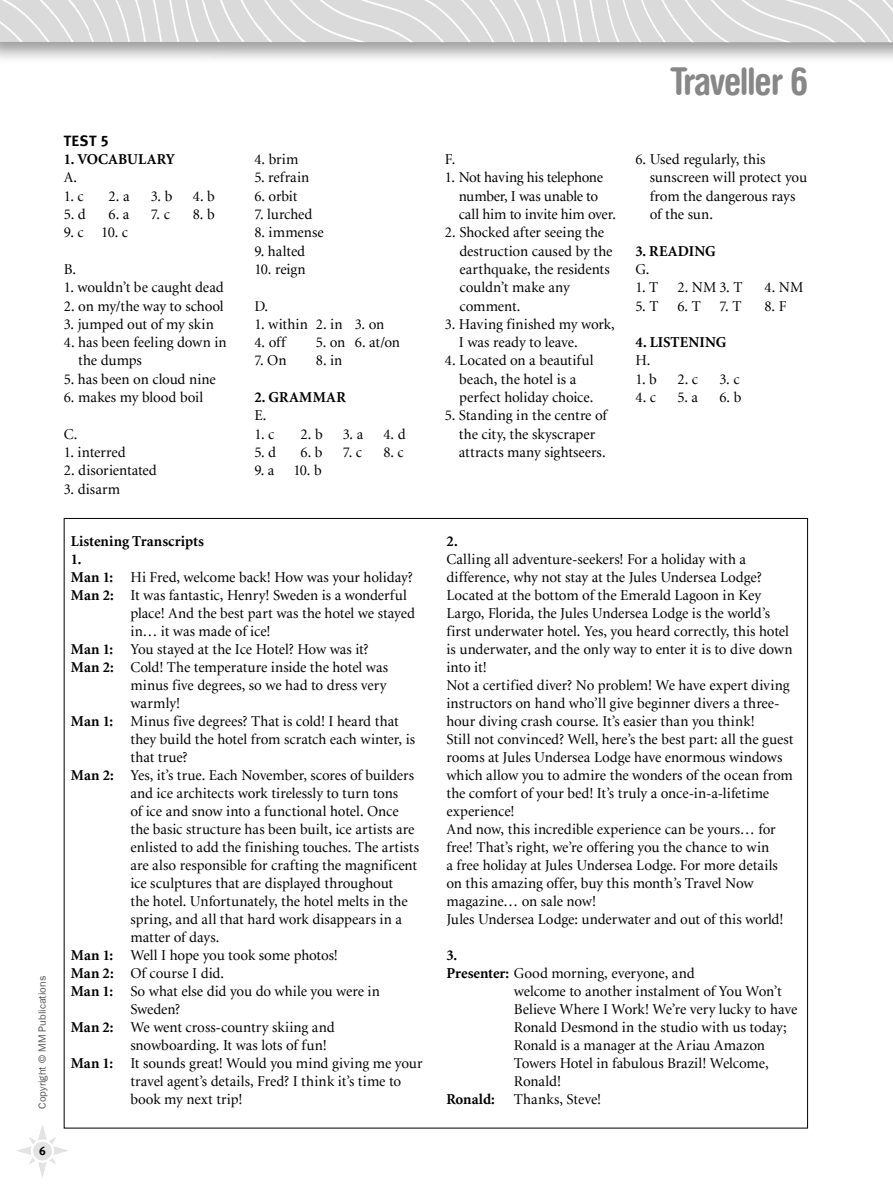
<style>
.page{position:relative;width:893px;height:1191px;background:#fff}
.page>*{position:absolute;margin:0;border:0;box-sizing:border-box;transform-origin:0 0}
.t1{font:700 condensed 37.65px "CF Smooth";letter-spacing:-.04em;color:#878787}
.t2{font:15px/18px "Minion Greek";color:#000}
.t3{font:700 15px "Minion Greek";letter-spacing:.005em;color:#000}
.t4{font:700 15px "Minion Greek";letter-spacing:.025em;color:#000}
.t5{font:15px "Meta Bold LF Caps";color:#000}
.t6{font:12px "Meta Bold LF Caps";color:#000}
.t7{font:10.5px "F1 Franklin G Book";color:#575756}
.s1{font-weight:700}
</style>
<div class="page">
<div style="left:0;top:0;width:893px;height:65px;background:#000;opacity:.4"></div>
<img style="left:0;top:0;width:893px;height:43px">
<svg style="left:17px;top:1124px;width:51px;height:54px"></svg>
<div style="left:33px;top:1141px;width:19px;height:19px;background:#e3e3e3;border-radius:50%"></div>
<p class="t5" style="left:64px;top:132px;width:47px">TEST 5</p>
<p class="t3" style="left:64px;top:152px;width:113px">1. VOCABULARY</p>
<p class="t2" style="left:64px;top:169px;width:15px">A.</p>
<p class="t2" style="left:64px;top:187px;width:22px">1. c</p>
<p class="t2" style="left:109px;top:187px;width:22px">2. a</p>
<p class="t2" style="left:151px;top:187px;width:23px">3. b</p>
<p class="t2" style="left:193px;top:187px;width:24px">4. b</p>
<p class="t2" style="left:64px;top:206px;width:23px">5. d</p>
<p class="t2" style="left:109px;top:206px;width:22px">6. a</p>
<p class="t2" style="left:151px;top:206px;width:21px">7. c</p>
<p class="t2" style="left:193px;top:206px;width:23px">8. b</p>
<p class="t2" style="left:64px;top:224px;width:66px">9. c 10. c</p>
<p class="t2" style="left:64px;top:261px;width:14px">B.</p>
<p class="t2" style="left:64px;top:279px;width:161px">1. wouldn’t be caught dead</p>
<p class="t2" style="left:64px;top:297px;width:161px">2. on my/the way to school</p>
<p class="t2" style="left:64px;top:315px;width:152px">3. jumped out of my skin</p>
<p class="t2" style="left:78px;top:334px;width:150px;text-indent:-14px">4. has been feeling down in the dumps</p>
<p class="t2" style="left:64px;top:370px;width:154px">5. has been on cloud nine</p>
<p class="t2" style="left:64px;top:389px;width:141px">6. makes my blood boil</p>
<p class="t2" style="left:64px;top:425px;width:15px">C.</p>
<p class="t2" style="left:64px;top:444px;width:63px">1. interred</p>
<p class="t2" style="left:64px;top:462px;width:95px">2. disorientated</p>
<p class="t2" style="left:64px;top:480px;width:58px">3. disarm</p>
<p class="t2" style="left:254px;top:151px;width:46px">4. brim</p>
<p class="t2" style="left:254px;top:169px;width:57px">5. refrain</p>
<p class="t2" style="left:254px;top:187px;width:45px">6. orbit</p>
<p class="t2" style="left:254px;top:206px;width:60px">7. lurched</p>
<p class="t2" style="left:254px;top:224px;width:71px">8. immense</p>
<p class="t2" style="left:254px;top:242px;width:52px">9. halted</p>
<p class="t2" style="left:254px;top:261px;width:53px">10. reign</p>
<p class="t2" style="left:254px;top:297px;width:15px">D.</p>
<p class="t2" style="left:254px;top:315px;width:132px">1. within 2. in 3. on</p>
<p class="t2" style="left:254px;top:334px;width:33px">4. off</p>
<p class="t2" style="left:316px;top:334px;width:86px">5. on 6. at/on</p>
<p class="t2" style="left:254px;top:352px;width:34px">7. On</p>
<p class="t2" style="left:316px;top:352px;width:28px">8. in</p>
<p class="t4" style="left:254px;top:390px;width:93px">2. GRAMMAR</p>
<p class="t2" style="left:254px;top:407px;width:14px">E.</p>
<p class="t2" style="left:254px;top:425px;width:22px">1. c</p>
<p class="t2" style="left:301px;top:425px;width:24px">2. b</p>
<p class="t2" style="left:343px;top:425px;width:22px">3. a</p>
<p class="t2" style="left:383px;top:425px;width:24px">4. d</p>
<p class="t2" style="left:254px;top:444px;width:23px">5. d</p>
<p class="t2" style="left:301px;top:444px;width:24px">6. b</p>
<p class="t2" style="left:343px;top:444px;width:21px">7. c</p>
<p class="t2" style="left:383px;top:444px;width:22px">8. c</p>
<p class="t2" style="left:254px;top:462px;width:22px">9. a</p>
<p class="t2" style="left:293px;top:462px;width:30px">10. b</p>
<p class="t7" style="left:37px;top:1108px;width:134px;rotate:-90deg">Copyright © MM Publications</p>
<p class="t6" style="left:39px;top:1143px;width:8px">6</p>
<p class="t3" style="left:71px;top:534px;width:134px">Listening Transcripts</p>
<p class="t3" style="left:71px;top:552px;width:12px">1.</p>
<p class="t2" style="left:71px;top:569px;width:343px"><span class="s1">Man 1:</span> Hi Fred, welcome back! How was your holiday?</p>
<p class="t2" style="left:71px;top:587px;width:338px"><span class="s1">Man 2:</span> It was fantastic, Henry! Sweden is a wonderful</p>
<p class="t2" style="left:130px;top:605px;width:286px">place! And the best part was the hotel we stayed</p>
<p class="t2" style="left:130px;top:623px;width:142px">in… it was made of ice!</p>
<p class="t2" style="left:71px;top:641px;width:299px"><span class="s1">Man 1:</span> You stayed at the Ice Hotel? How was it?</p>
<p class="t2" style="left:71px;top:659px;width:319px"><span class="s1">Man 2:</span> Cold! The temperature inside the hotel was</p>
<p class="t2" style="left:130px;top:677px;width:257px">minus five degrees, so we had to dress very</p>
<p class="t2" style="left:130px;top:695px;width:51px">warmly!</p>
<p class="t2" style="left:71px;top:713px;width:329px"><span class="s1">Man 1:</span> Minus five degrees? That is cold! I heard that</p>
<p class="t2" style="left:130px;top:731px;width:286px">they build the hotel from scratch each winter, is</p>
<p class="t2" style="left:130px;top:749px;width:59px">that true?</p>
<p class="t2" style="left:71px;top:767px;width:345px"><span class="s1">Man 2:</span> Yes, it’s true. Each November, scores of builders</p>
<p class="t2" style="left:130px;top:785px;width:269px">and ice architects work tirelessly to turn tons</p>
<p class="t2" style="left:130px;top:803px;width:270px">of ice and snow into a functional hotel. Once</p>
<p class="t2" style="left:130px;top:821px;width:286px">the basic structure has been built, ice artists are</p>
<p class="t2" style="left:130px;top:839px;width:290px">enlisted to add the finishing touches. The artists</p>
<p class="t2" style="left:130px;top:857px;width:288px">are also responsible for crafting the magnificent</p>
<p class="t2" style="left:130px;top:875px;width:264px">ice sculptures that are displayed throughout</p>
<p class="t2" style="left:130px;top:893px;width:279px">the hotel. Unfortunately, the hotel melts in the</p>
<p class="t2" style="left:130px;top:911px;width:273px">spring, and all that hard work disappears in a</p>
<p class="t2" style="left:130px;top:929px;width:90px">matter of days.</p>
<p class="t2" style="left:71px;top:947px;width:269px"><span class="s1">Man 1:</span> Well I hope you took some photos!</p>
<p class="t2" style="left:71px;top:965px;width:155px"><span class="s1">Man 2:</span> Of course I did.</p>
<p class="t2" style="left:71px;top:983px;width:311px"><span class="s1">Man 1:</span> So what else did you do while you were in</p>
<p class="t2" style="left:130px;top:1001px;width:52px">Sweden?</p>
<p class="t2" style="left:71px;top:1019px;width:265px"><span class="s1">Man 2:</span> We went cross-country skiing and</p>
<p class="t2" style="left:130px;top:1037px;width:198px">snowboarding. It was lots of fun!</p>
<p class="t2" style="left:71px;top:1055px;width:353px"><span class="s1">Man 1:</span> It sounds great! Would you mind giving me your</p>
<p class="t2" style="left:130px;top:1073px;width:272px">travel agent’s details, Fred? I think it’s time to</p>
<p class="t2" style="left:130px;top:1091px;width:113px">book my next trip!</p>
<h1 class="t1" style="left:670px;top:60px;width:140px">Traveller 6</h1>
<p class="t2" style="left:445px;top:151px;width:12px">F.</p>
<p class="t2" style="left:459px;top:169px;width:159px;text-indent:-14px">1. Not having his telephone number, I was unable to call him to invite him over.</p>
<p class="t2" style="left:459px;top:224px;width:155px;text-indent:-15px">2. Shocked after seeing the destruction caused by the earthquake, the residents couldn’t make any comment.</p>
<p class="t2" style="left:459px;top:315px;width:157px;text-indent:-14px">3. Having finished my work,<br>I was ready to leave.</p>
<p class="t2" style="left:459px;top:352px;width:136px;text-indent:-14px">4. Located on a beautiful beach, the hotel is a perfect holiday choice.</p>
<p class="t2" style="left:459px;top:407px;width:150px;text-indent:-14px">5. Standing in the centre of the city, the skyscraper attracts many sightseers.</p>
<p class="t2" style="left:650px;top:151px;width:159px;text-indent:-14px">6. Used regularly, this sunscreen will protect you from the dangerous rays of the sun.</p>
<p class="t3" style="left:635px;top:243px;width:82px">3. READING</p>
<p class="t2" style="left:635px;top:261px;width:16px">G.</p>
<p class="t2" style="left:635px;top:279px;width:24px">1. T</p>
<p class="t2" style="left:677px;top:279px;width:66px">2. NM 3. T</p>
<p class="t2" style="left:764px;top:279px;width:41px">4. NM</p>
<p class="t2" style="left:635px;top:297px;width:25px">5. T</p>
<p class="t2" style="left:677px;top:297px;width:66px">6. T 7. T</p>
<p class="t2" style="left:764px;top:297px;width:23px">8. F</p>
<p class="t3" style="left:635px;top:335px;width:92px">4. LISTENING</p>
<p class="t2" style="left:635px;top:352px;width:17px">H.</p>
<p class="t2" style="left:635px;top:370px;width:23px">1. b</p>
<p class="t2" style="left:677px;top:370px;width:22px">2. c</p>
<p class="t2" style="left:719px;top:370px;width:22px">3. c</p>
<p class="t2" style="left:635px;top:389px;width:22px">4. c</p>
<p class="t2" style="left:677px;top:389px;width:22px">5. a</p>
<p class="t2" style="left:719px;top:389px;width:24px">6. b</p>
<p class="t3" style="left:446px;top:534px;width:13px">2.</p>
<p class="t2" style="left:446px;top:551px;width:349px">Calling all adventure-seekers! For a holiday with a difference, why not stay at the Jules Undersea Lodge?<br>Located at the bottom of the Emerald Lagoon in Key Largo, Florida, the Jules Undersea Lodge is the world’s first underwater hotel. Yes, you heard correctly, this hotel is underwater, and the only way to enter it is to dive down into it!<br>Not a certified diver? No problem! We have expert diving instructors on hand who’ll give beginner divers a three&shy;hour diving crash course. It’s easier than you think!<br>Still not convinced? Well, here’s the best part: all the guest rooms at Jules Undersea Lodge have enormous windows which allow you to admire the wonders of the ocean from the comfort of your bed! It’s truly a once-in-a-lifetime experience!<br>And now, this incredible experience can be yours… for free! That’s right, we’re offering you the chance to win<br>a free holiday at Jules Undersea Lodge. For more details on this amazing offer, buy this month’s Travel Now magazine… on sale now!<br>Jules Undersea Lodge: underwater and out of this world!</p>
<p class="t3" style="left:446px;top:948px;width:12px">3.</p>
<p class="t2" style="left:446px;top:965px;width:250px"><span class="s1">Presenter:</span> Good morning, everyone, and</p>
<p class="t2" style="left:514px;top:983px;width:269px">welcome to another instalment of You Won’t</p>
<p class="t2" style="left:514px;top:1001px;width:285px">Believe Where I Work! We’re very lucky to have</p>
<p class="t2" style="left:514px;top:1019px;width:274px">Ronald Desmond in the studio with us today;</p>
<p class="t2" style="left:514px;top:1037px;width:253px">Ronald is a manager at the Ariau Amazon</p>
<p class="t2" style="left:514px;top:1055px;width:256px">Towers Hotel in fabulous Brazil! Welcome,</p>
<p class="t2" style="left:514px;top:1073px;width:49px">Ronald!</p>
<p class="t3" style="left:446px;top:1092px;width:50px">Ronald:</p>
<p class="t2" style="left:514px;top:1091px;width:89px">Thanks, Steve!</p>
</div>
